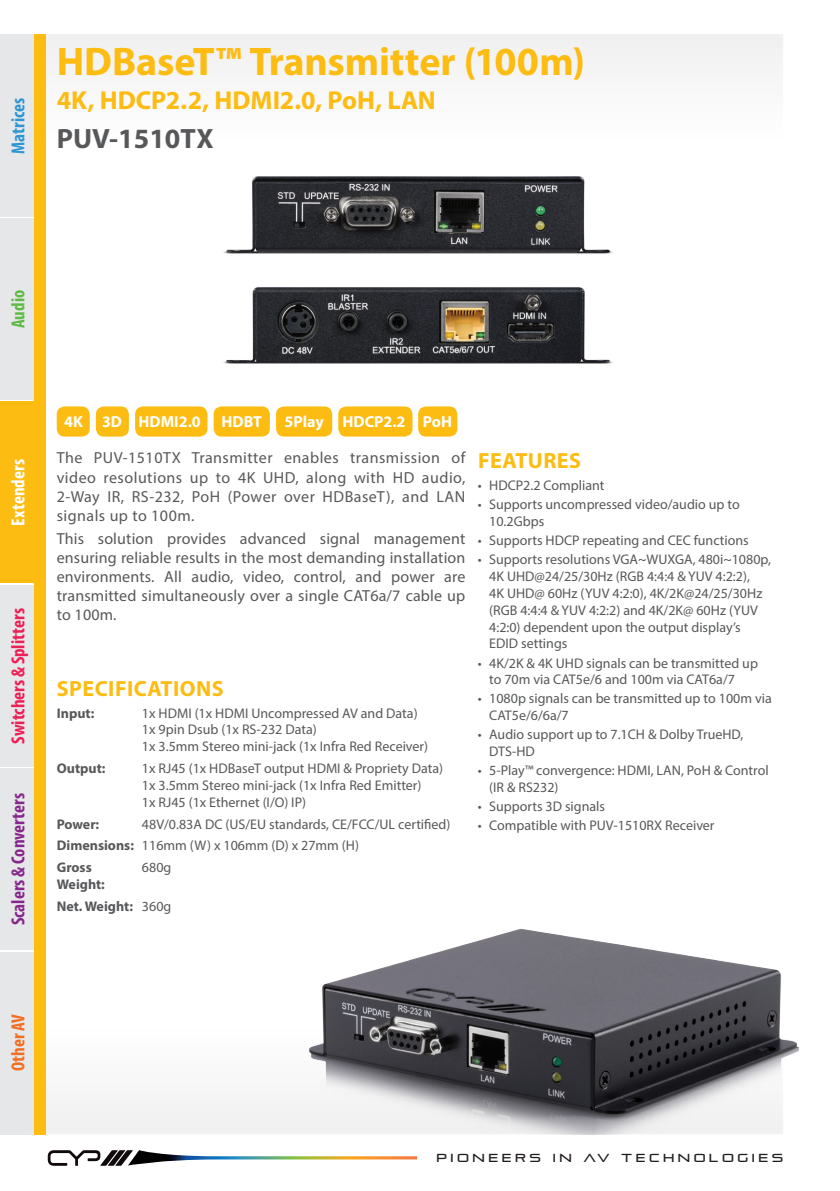
<style>
.page{position:relative;width:840px;height:1191px;background:#fff}
.page>*{position:absolute;margin:0;border:0;box-sizing:border-box;transform-origin:0 0}
.Description1{font:700 40px "Myriad Pro";letter-spacing:-.005em;color:#fdbc12}
.Product_Code{font:700 28px "Myriad Pro";color:#57585a}
.Description2{font:700 26px "Myriad Pro";color:#fdbc12}
.Feature_Spec_Header{font:700 22px "Myriad Pro";letter-spacing:.02em;color:#fdbc12}
.t1{font:700 condensed 19px "Myriad Pro";color:#ed2056}
.t2{font:700 condensed 19px "Myriad Pro";color:#87278d}
.t3{font:700 condensed 19px "Myriad Pro";color:#fff}
.t4{font:700 condensed 19px "Myriad Pro";color:#2e96d3}
.t5{font:700 condensed 19px "Myriad Pro";color:#f36e21}
.t6{font:700 condensed 19px "Myriad Pro";color:#60bb46}
.Body_Copy_No_DropCap{font:16px/19.2px "Myriad Pro";letter-spacing:.01em;color:#57585a;text-align:justify}
.t7{font:700 16px "Myriad Pro";color:#fff}
.Spec_Table_Text{font:14px/16.8px "Myriad Pro";color:#57585a}
.Spec_Table_Header_Te{font:700 14px/16.8px "Myriad Pro";color:#57585a}
.t8{font:11.6px "Pirulen";letter-spacing:.305em;color:#231f20}
</style>
<div class="page">
<div style="left:0;top:34px;width:45px;height:182px;background:#e6e7e9"></div>
<div style="left:0;top:402px;width:45px;height:181px;background:#fdbc12"></div>
<div style="left:0;top:585px;width:45px;height:181px;background:#e6e7e9"></div>
<div style="left:0;top:768px;width:45px;height:181px;background:#e6e7e9"></div>
<div style="left:0;top:952px;width:45px;height:182px;background:#e6e7e9"></div>
<div style="left:0;top:218px;width:45px;height:181px;background:#e6e7e9"></div>
<svg style="left:48px;top:1150px;width:369px;height:15px"></svg>
<div style="left:34px;top:34px;width:11px;height:1100px;background:#fdbc12"></div>
<img style="left:223px;top:176px;width:390px;height:78px">
<img style="left:223px;top:287px;width:390px;height:77px">
<img style="left:261px;top:928px;width:538px;height:206px">
<div style="left:57px;top:406px;width:33px;height:30px;background:#fdbc12;border-radius:8px"></div>
<div style="left:96px;top:406px;width:33px;height:30px;background:#fdbc12;border-radius:8px"></div>
<div style="left:418px;top:406px;width:39px;height:30px;background:#fdbc12;border-radius:8px"></div>
<div style="left:276px;top:406px;width:56px;height:30px;background:#fdbc12;border-radius:8px"></div>
<div style="left:338px;top:406px;width:74px;height:30px;background:#fdbc12;border-radius:8px"></div>
<div style="left:135px;top:406px;width:72px;height:30px;background:#fdbc12;border-radius:8px"></div>
<div style="left:213px;top:406px;width:57px;height:30px;background:#fdbc12;border-radius:8px"></div>
<h3 class="t4" style="left:6px;top:154px;width:57px;rotate:-90deg">Matrices</h3>
<p class="Description1" style="left:57px;top:36px;width:529px">HDBaseT™ Transmitter (100m)</p>
<p class="Description2" style="left:57px;top:84px;width:380px">4K, HDCP2.2, HDMI2.0, PoH, LAN</p>
<p class="Product_Code" style="left:57px;top:120px;width:158px">PUV-1510TX</p>
<h3 class="t6" style="left:6px;top:328px;width:40px;rotate:-90deg">Audio</h3>
<h3 class="t3" style="left:6px;top:525px;width:68px;rotate:-90deg">Extenders</h3>
<h3 class="t1" style="left:6px;top:743px;width:137px;rotate:-90deg">Switchers &amp; Splitters</h3>
<h3 class="t2" style="left:6px;top:925px;width:134px;rotate:-90deg">Scalers &amp; Converters</h3>
<p class="t7" style="left:64px;top:411px;width:20px">4K</p>
<p class="t7" style="left:102px;top:411px;width:22px">3D</p>
<p class="t7" style="left:138px;top:411px;width:64px">HDMI2.0</p>
<p class="t7" style="left:221px;top:411px;width:42px">HDBT</p>
<p class="t7" style="left:284px;top:411px;width:41px">5Play</p>
<p class="t7" style="left:342px;top:411px;width:64px">HDCP2.2</p>
<p class="t7" style="left:422px;top:411px;width:31px">PoH</p>
<p class="Body_Copy_No_DropCap" style="left:57px;top:448px;width:410px">The PUV-1510TX Transmitter enables transmission of video resolutions up to 4K UHD, along with HD audio, 2-Way IR, RS-232, PoH (Power over HDBaseT), and LAN signals up to 100m.</p>
<p class="Body_Copy_No_DropCap" style="left:57px;top:528px;width:410px">This solution provides advanced signal management ensuring reliable results in the most demanding installation environments. All audio, video, control, and power are transmitted simultaneously over a single CAT6a/7 cable up to 100m.</p>
<p class="Feature_Spec_Header" style="left:57px;top:674px;width:168px">SPECIFICATIONS</p>
<p class="Spec_Table_Header_Te" style="left:57px;top:704px;width:39px">Input:</p>
<p class="Spec_Table_Text" style="left:142px;top:704px;width:277px">1x HDMI (1x HDMI Uncompressed AV and Data)</p>
<p class="Spec_Table_Text" style="left:142px;top:721px;width:176px">1x 9pin Dsub (1x RS-232 Data)</p>
<p class="Spec_Table_Text" style="left:142px;top:738px;width:287px">1x 3.5mm Stereo mini-jack (1x Infra Red Receiver)</p>
<p class="Spec_Table_Header_Te" style="left:57px;top:759px;width:50px">Output:</p>
<p class="Spec_Table_Text" style="left:142px;top:759px;width:302px">1x RJ45 (1x HDBaseT output HDMI &amp; Propriety Data)</p>
<p class="Spec_Table_Text" style="left:142px;top:776px;width:281px">1x 3.5mm Stereo mini-jack (1x Infra Red Emitter)</p>
<p class="Spec_Table_Text" style="left:142px;top:793px;width:165px">1x RJ45 (1x Ethernet (I/O) IP)</p>
<p class="Spec_Table_Header_Te" style="left:57px;top:815px;width:44px">Power:</p>
<p class="Spec_Table_Text" style="left:142px;top:815px;width:310px">48V/0.83A DC (US/EU standards, CE/FCC/UL certified)</p>
<p class="Spec_Table_Header_Te" style="left:57px;top:837px;width:79px">Dimensions:</p>
<p class="Spec_Table_Text" style="left:142px;top:837px;width:218px">116mm (W) x 106mm (D) x 27mm (H)</p>
<p class="Spec_Table_Header_Te" style="left:57px;top:858px;width:50px">Gross<br>Weight:</p>
<p class="Spec_Table_Text" style="left:142px;top:859px;width:31px">680g</p>
<p class="Spec_Table_Header_Te" style="left:57px;top:897px;width:78px">Net. Weight:</p>
<p class="Spec_Table_Text" style="left:142px;top:897px;width:31px">360g</p>
<p class="Feature_Spec_Header" style="left:478px;top:446px;width:104px">FEATURES</p>
<p class="Spec_Table_Text" style="left:477px;top:477px;width:128px">• HDCP2.2 Compliant</p>
<p class="Spec_Table_Text" style="left:489px;top:496px;width:252px;text-indent:-11px">• Supports uncompressed video/audio up to<br>10.2Gbps</p>
<p class="Spec_Table_Text" style="left:477px;top:532px;width:272px">• Supports HDCP repeating and CEC functions</p>
<p class="Spec_Table_Text" style="left:489px;top:551px;width:283px;text-indent:-11px">• Supports resolutions VGA~WUXGA, 480i~1080p, 4K UHD@24/25/30Hz (RGB 4:4:4 &amp; YUV 4:2:2),<br>4K UHD@ 60Hz (YUV 4:2:0), 4K/2K@24/25/30Hz (RGB 4:4:4 &amp; YUV 4:2:2) and 4K/2K@ 60Hz (YUV 4:2:0) dependent upon the output display’s EDID settings</p>
<p class="Spec_Table_Text" style="left:489px;top:654px;width:270px;text-indent:-11px">• 4K/2K &amp; 4K UHD signals can be transmitted up to 70m via CAT5e/6 and 100m via CAT6a/7</p>
<p class="Spec_Table_Text" style="left:489px;top:690px;width:284px;text-indent:-11px">• 1080p signals can be transmitted up to 100m via<br>CAT5e/6/6a/7</p>
<p class="Spec_Table_Text" style="left:489px;top:726px;width:255px;text-indent:-11px">• Audio support up to 7.1CH &amp; Dolby TrueHD,<br>DTS-HD</p>
<p class="Spec_Table_Text" style="left:489px;top:762px;width:281px;text-indent:-11px">• 5-Play™ convergence: HDMI, LAN, PoH &amp; Control (IR &amp; RS232)</p>
<p class="Spec_Table_Text" style="left:477px;top:797px;width:129px">• Supports 3D signals</p>
<p class="Spec_Table_Text" style="left:477px;top:817px;width:238px">• Compatible with PUV-1510RX Receiver</p>
<h3 class="t5" style="left:6px;top:1071px;width:58px;rotate:-90deg">Other AV</h3>
<p class="t8" style="left:436px;top:1150px;width:348px">PIONEERS IN AV TECHNOLOGIES</p>
</div>
